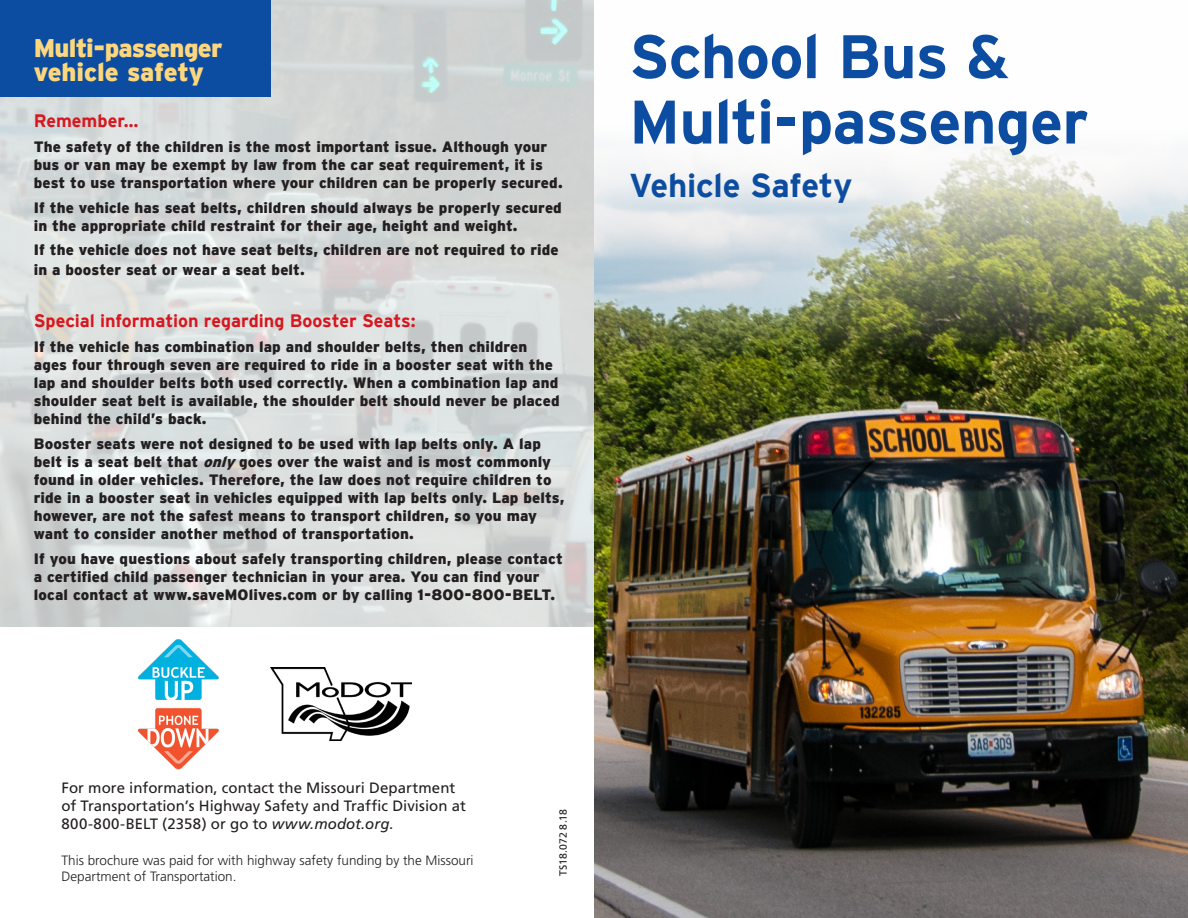
<style>
.page{position:relative;width:1188px;height:918px;background:#fff}
.page>*{position:absolute;margin:0;border:0;box-sizing:border-box;transform-origin:0 0}
.t1{font:700 61.35px "Interstate";letter-spacing:-.015em;color:#0d4da1}
.t2{font:700 33px "Interstate";letter-spacing:-.01em;color:#0d4da1}
.t3{font:900 25.5px "Interstate";letter-spacing:-.025em;color:#fed77d}
.t4{font:900 25.5px "Interstate";letter-spacing:-.005em;color:#fed77d}
.t5{font:700 18px "Interstate";color:#d7171f}
.t6{font:900 15px/18px "Interstate";letter-spacing:.005em;color:#231f20}
.t7{font:15px/18px "Frutiger";letter-spacing:.005em;color:#231f20}
.t8{font:300 13.5px/16.5px "Frutiger";color:#231f20}
.t9{font:10.5px "Frutiger";letter-spacing:-.005em;color:#231f20}
.s1{font-style:italic}
</style>
<div class="page">
<img style="left:0;top:0;width:594px;height:626px">
<img style="left:594px;top:145px;width:594px;height:773px">
<div style="left:0;top:0;width:271px;height:96px;background:#0d4da1"></div>
<img style="left:271px;top:667px;width:141px;height:73px">
<img style="left:137px;top:639px;width:82px;height:130px">
<p class="t3" style="left:34px;top:33px;width:190px">Multi-passenger</p>
<p class="t4" style="left:34px;top:57px;width:172px">vehicle safety</p>
<p class="t5" style="left:34px;top:111px;width:106px">Remember…</p>
<p class="t6" style="left:34px;top:137px;width:530px">The safety of the children is the most important issue. Although your bus or van may be exempt by law from the car seat requirement, it is best to use transportation where your children can be properly secured.</p>
<p class="t6" style="left:34px;top:198px;width:530px">If the vehicle has seat belts, children should always be properly secured in the appropriate child restraint for their age, height and weight.</p>
<p class="t6" style="left:34px;top:240px;width:526px;line-height:19.5px">If the vehicle does not have seat belts, children are not required to ride in a booster seat or wear a seat belt.</p>
<p class="t5" style="left:34px;top:311px;width:383px">Special information regarding Booster Seats:</p>
<p class="t6" style="left:34px;top:338px;width:527px">If the vehicle has combination lap and shoulder belts, then children ages four through seven are required to ride in a booster seat with the lap and shoulder belts both used correctly. When a combination lap and shoulder seat belt is available, the shoulder belt should never be placed behind the child’s back.</p>
<p class="t6" style="left:34px;top:434px;width:532px">Booster seats were not designed to be used with lap belts only. A lap belt is a seat belt that <span class="s1">only</span>goes over the waist and is most commonly found in older vehicles. Therefore, the law does not require children to ride in a booster seat in vehicles equipped with lap belts only. Lap belts, however, are not the safest means to transport children, so you may want to consider another method of transportation.</p>
<p class="t6" style="left:34px;top:549px;width:531px">If you have questions about safely transporting children, please contact a certified child passenger technician in your area. You can find your local contact at www.saveMOlives.com or by calling 1-800-800-BELT.</p>
<p class="t1" style="left:629px;top:22px;width:382px">School Bus &amp;</p>
<p class="t1" style="left:629px;top:88px;width:461px">Multi-passenger</p>
<p class="t2" style="left:629px;top:167px;width:225px">Vehicle Safety</p>
<p class="t7" style="left:62px;top:779px;width:406px">For more information, contact the Missouri Department of Transportation’s Highway Safety and Traffic Division at<br>800-800-BELT (2358) or go to <span class="s1">www.modot.org</span>.</p>
<p class="t8" style="left:62px;top:852px;width:414px">This brochure was paid for with highway safety funding by the Missouri<br>Department of Transportation.</p>
<p class="t9" style="left:557px;top:876px;width:68px;rotate:-90deg">TS18.072 8.18</p>
</div>
